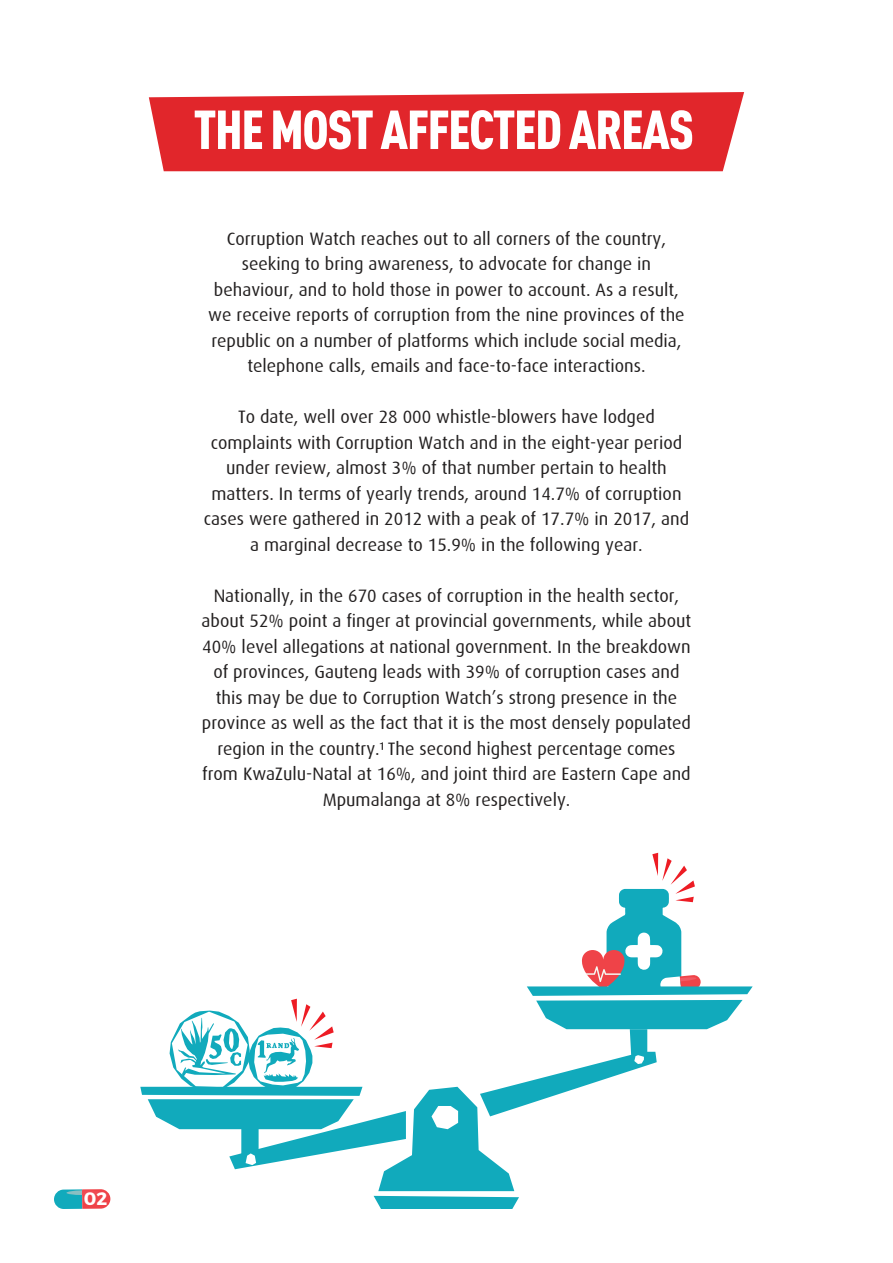
<style>
.page{position:relative;width:893px;height:1263px;background:#fff}
.page>*{position:absolute;margin:0;border:0;box-sizing:border-box;transform-origin:0 0}
.t1{font:900 condensed 54px "DIN Pro";letter-spacing:-.025em;color:#fff}
.t2{font:18px/25.5px "Dax";color:#221f1f;text-align:center}
.t3{font:700 18px "Montserrat";color:#fff}
</style>
<div class="page">
<hr style="left:892px;top:0;width:1px;height:1263px;background:#e4e6e7">
<svg style="left:54px;top:1189px;width:56px;height:20px"></svg>
<svg style="left:149px;top:92px;width:595px;height:79px;background:#e23338"></svg>
<svg style="left:380px;top:742px;width:3px;height:8px"></svg>
<svg style="left:140px;top:853px;width:613px;height:356px"></svg>
<h1 class="t1" style="left:194px;top:99px;width:502px">THE MOST AFFECTED AREAS</h1>
<p class="t2" style="left:208px;top:227px;width:478px">Corruption Watch reaches out to all corners of the country, seeking to bring awareness, to advocate for change in behaviour, and to hold those in power to account. As a result, we receive reports of corruption from the nine provinces of the republic on a number of platforms which include social media, telephone calls, emails and face-to-face interactions.</p>
<p class="t2" style="left:204px;top:405px;width:487px">To date, well over 28 000 whistle-blowers have lodged complaints with Corruption Watch and in the eight-year period under review, almost 3% of that number pertain to health matters. In terms of yearly trends, around 14.7% of corruption cases were gathered in 2012 with a peak of 17.7% in 2017, and a marginal decrease to 15.9% in the following year.</p>
<p class="t2" style="left:202px;top:584px;width:491px">Nationally, in the 670 cases of corruption in the health sector, about 52% point a finger at provincial governments, while about 40% level allegations at national government. In the breakdown of provinces, Gauteng leads with 39% of corruption cases and this may be due to Corruption Watch’s strong presence in the province as well as the fact that it is the most densely populated region in the country. The second highest percentage comes from KwaZulu-Natal at 16%, and joint third are Eastern Cape and Mpumalanga at 8% respectively.</p>
<p class="t3" style="left:84px;top:1188px;width:25px">02</p>
</div>
